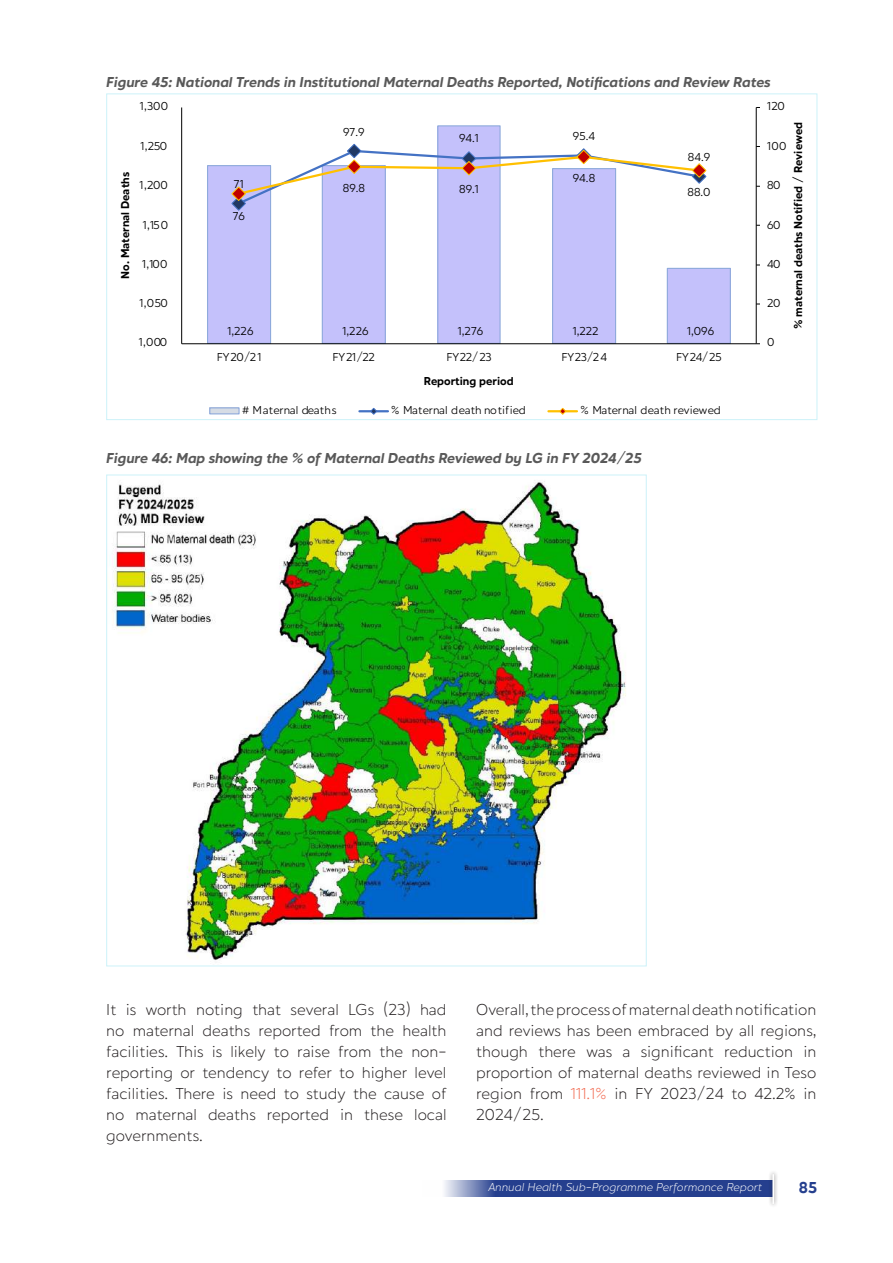
<style>
.page{position:relative;width:893px;height:1263px;background:#fff}
.page>*{position:absolute;margin:0;border:0;box-sizing:border-box;transform-origin:0 0}
.t1{font:300 16.5px/21px "Hartwell";color:#231f20;text-align:justify}
.t2{font:700 16.5px "Hartwell";color:#253f8e}
.t3{font:italic 700 15px "Hartwell";color:#595959}
.t4{font:12px "Hartwell";color:#000}
.t5{font:700 12px "Hartwell";color:#000}
.t6{font:italic 300 12px "Hartwell";color:#fff}
.s1{color:#f26e55}
</style>
<div class="page">
<svg style="left:444px;top:1180px;width:324px;height:16px;background:#354d96"></svg>
<div style="left:768px;top:1170px;width:11px;height:38px;background:#231f20;opacity:.75"></div>
<hr style="left:772px;top:1174px;width:2px;height:30px;background:#fff">
<div style="left:208px;top:166px;width:63px;height:177px;background:#c4c1fb"></div>
<div style="left:207px;top:165px;width:64px;height:179px;border:1px solid #8faadc"></div>
<div style="left:322px;top:166px;width:63px;height:177px;background:#c4c1fb"></div>
<div style="left:322px;top:165px;width:64px;height:179px;border:1px solid #8faadc"></div>
<div style="left:438px;top:126px;width:62px;height:217px;background:#c4c1fb"></div>
<div style="left:437px;top:125px;width:64px;height:219px;border:1px solid #8faadc"></div>
<div style="left:553px;top:169px;width:63px;height:174px;background:#c4c1fb"></div>
<div style="left:552px;top:168px;width:64px;height:176px;border:1px solid #8faadc"></div>
<div style="left:667px;top:268px;width:63px;height:75px;background:#c4c1fb"></div>
<div style="left:667px;top:268px;width:64px;height:76px;border:1px solid #8faadc"></div>
<hr style="left:756px;top:107px;width:1px;height:237px;background:#000">
<hr style="left:181px;top:107px;width:1px;height:237px;background:#000">
<hr style="left:182px;top:343px;width:574px;height:1px;background:#000">
<svg style="left:231px;top:143px;width:476px;height:68px"></svg>
<div style="left:210px;top:408px;width:29px;height:6px;background:#d6dce5"></div>
<div style="left:209px;top:407px;width:31px;height:7px;border:1px solid #8faadc"></div>
<hr style="left:359px;top:410px;width:29px;height:2px;background:#4472c4">
<svg style="left:370px;top:407px;width:8px;height:8px"></svg>
<hr style="left:548px;top:410px;width:29px;height:2px;background:#ffc000">
<svg style="left:559px;top:407px;width:8px;height:8px"></svg>
<img style="left:113px;top:480px;width:513px;height:480px">
<p class="t3" style="left:106px;top:73px;width:666px">Figure 45: National Trends in Institutional Maternal Deaths Reported, Notifications and Review Rates</p>
<p class="t4" style="left:140px;top:99px;width:30px">1,300</p>
<p class="t5" style="left:118px;top:279px;width:108px;rotate:-90deg">No. Maternal Deaths</p>
<p class="t4" style="left:140px;top:139px;width:28px">1,250</p>
<p class="t4" style="left:140px;top:178px;width:30px">1,200</p>
<p class="t4" style="left:143px;top:218px;width:27px">1,150</p>
<p class="t4" style="left:142px;top:257px;width:27px">1,100</p>
<p class="t4" style="left:139px;top:296px;width:30px">1,050</p>
<p class="t4" style="left:139px;top:335px;width:30px">1,000</p>
<p class="t4" style="left:234px;top:177px;width:11px">71</p>
<p class="t4" style="left:233px;top:209px;width:14px">76</p>
<p class="t4" style="left:343px;top:125px;width:23px">97.9</p>
<p class="t4" style="left:459px;top:131px;width:21px">94.1</p>
<p class="t4" style="left:573px;top:129px;width:24px">95.4</p>
<p class="t4" style="left:343px;top:181px;width:24px">89.8</p>
<p class="t4" style="left:459px;top:182px;width:21px">89.1</p>
<p class="t4" style="left:573px;top:171px;width:24px">94.8</p>
<p class="t4" style="left:688px;top:150px;width:24px">84.9</p>
<p class="t4" style="left:687px;top:185px;width:25px">88.0</p>
<p class="t4" style="left:227px;top:324px;width:27px">1,226</p>
<p class="t4" style="left:343px;top:324px;width:27px">1,226</p>
<p class="t4" style="left:458px;top:324px;width:27px">1,276</p>
<p class="t4" style="left:573px;top:324px;width:27px">1,222</p>
<p class="t4" style="left:687px;top:324px;width:28px">1,096</p>
<p class="t4" style="left:217px;top:350px;width:46px">FY20/21</p>
<p class="t4" style="left:332px;top:350px;width:44px">FY21/22</p>
<p class="t4" style="left:446px;top:350px;width:47px">FY22/23</p>
<p class="t4" style="left:561px;top:350px;width:47px">FY23/24</p>
<p class="t4" style="left:676px;top:350px;width:47px">FY24/25</p>
<p class="t5" style="left:424px;top:374px;width:91px">Reporting period</p>
<p class="t4" style="left:242px;top:403px;width:96px"># Maternal deaths</p>
<p class="t4" style="left:391px;top:403px;width:136px">% Maternal death notified</p>
<p class="t4" style="left:580px;top:403px;width:142px">% Maternal death reviewed</p>
<p class="t3" style="left:106px;top:449px;width:537px">Figure 46: Map showing the % of Maternal Deaths Reviewed by LG in FY 2024/25</p>
<p class="t4" style="left:767px;top:99px;width:19px">120</p>
<p class="t5" style="left:791px;top:329px;width:209px;rotate:-90deg">% maternal deaths Notified / Reviewed</p>
<p class="t4" style="left:767px;top:139px;width:21px">100</p>
<p class="t4" style="left:767px;top:178px;width:15px">80</p>
<p class="t4" style="left:767px;top:218px;width:15px">60</p>
<p class="t4" style="left:767px;top:257px;width:15px">40</p>
<p class="t4" style="left:767px;top:296px;width:15px">20</p>
<p class="t4" style="left:767px;top:335px;width:9px">0</p>
<p class="t1" style="left:106px;top:1000px;width:342px">It is worth noting that several LGs (23) had no maternal deaths reported from the health facilities. This is likely to raise from the non&shy;reporting or tendency to refer to higher level facilities. There is need to study the cause of no maternal deaths reported in these local governments.</p>
<p class="t1" style="left:476px;top:1000px;width:342px">Overall, the process of maternal death notification and reviews has been embraced by all regions, though there was a significant reduction in proportion of maternal deaths reviewed in Teso region from <span class="s1">111.1%</span> in FY 2023/24 to 42.2% in 2024/25.</p>
<p class="t6" style="left:488px;top:1180px;width:275px">Annual Health Sub-Programme Performance Report</p>
<p class="t2" style="left:799px;top:1178px;width:20px">85</p>
</div>
